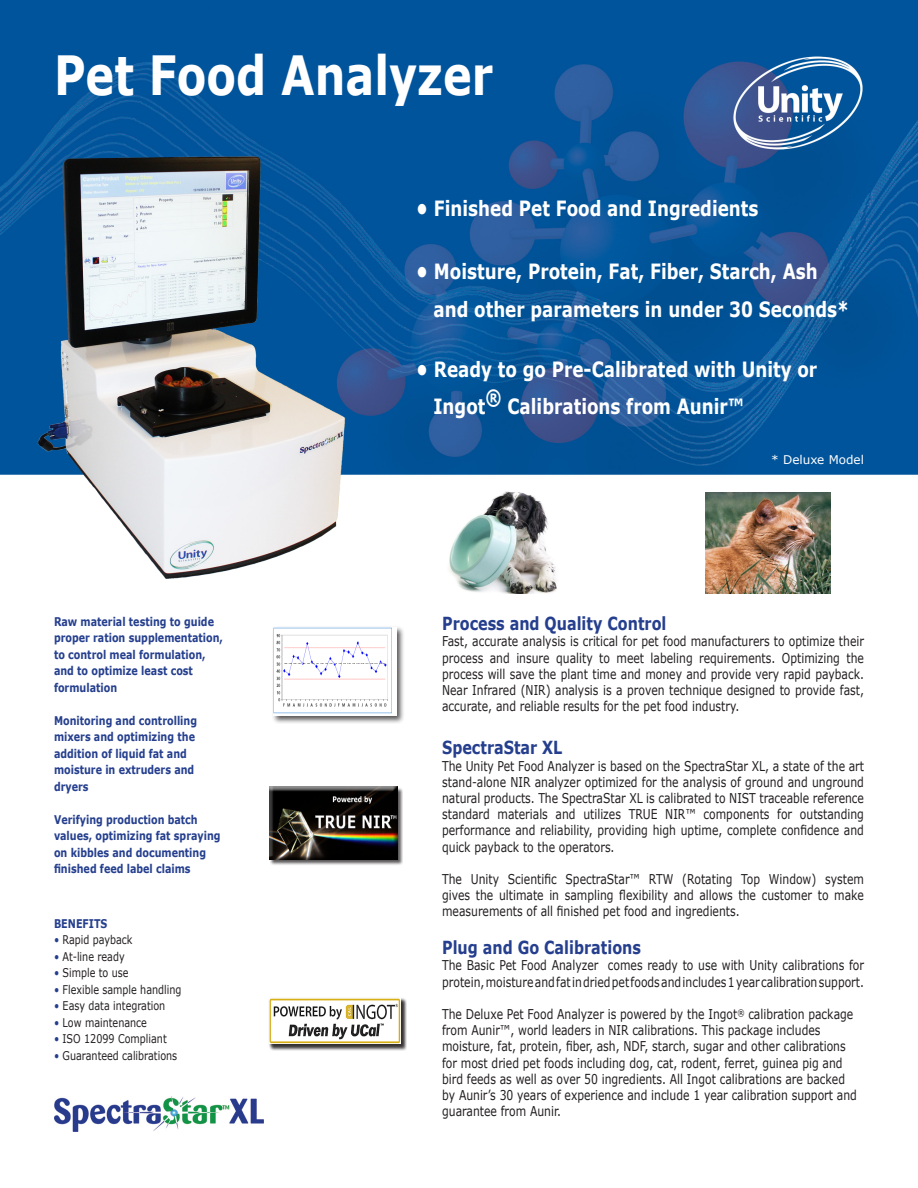
<style>
.page{position:relative;width:918px;height:1188px;background:#fff}
.page>*{position:absolute;margin:0;border:0;box-sizing:border-box;transform-origin:0 0}
.t1{font:700 54px "Verdana";color:#fff;scale:.8 1}
.t2{font:700 21px/37.5px "Verdana";color:#fff;scale:.8 1}
.t3{font:700 18px "Verdana";color:#253f8e;scale:.8 1}
.t4{font:13.5px/16.2px "Verdana";color:#231f20;text-align:justify;scale:.8 1}
.t5{font:700 12px/16.5px "Verdana";color:#253f8e;scale:.8 1}
.t6{font:12px "Verdana";color:#231f20;scale:.8 1}
.t7{font:12px "Verdana";color:#fff}
.s1{color:#253f8e}
</style>
<div class="page">
<img style="left:0;top:0;width:918px;height:582px">
<img style="left:27px;top:146px;width:324px;height:436px">
<img style="left:55px;top:1096px;width:208px;height:36px">
<img style="left:447px;top:489px;width:119px;height:104px">
<img style="left:705px;top:493px;width:125px;height:101px">
<img style="left:732px;top:54px;width:132px;height:98px">
<div style="left:268px;top:997px;width:138px;height:52px;background:#e6e5e6"></div>
<div style="left:270px;top:998px;width:136px;height:53px;background:#231f20;opacity:.75"></div>
<img style="left:269px;top:998px;width:131px;height:46px">
<div style="left:271px;top:625px;width:134px;height:99px;background:#231f20;opacity:.75"></div>
<img style="left:273px;top:627px;width:123px;height:89px">
<div style="left:269px;top:787px;width:134px;height:79px;background:#231f20;opacity:.75"></div>
<div style="left:267px;top:785px;width:135px;height:80px;background:#231f20;opacity:.75"></div>
<p class="t1" style="left:54px;top:37px;width:551px">Pet Food Analyzer</p>
<p class="t2" style="left:416px;top:189px;width:429px">• Finished Pet Food and Ingredients</p>
<p class="t2" style="left:433px;top:252px;width:521px;text-indent:-17px">• Moisture, Protein, Fat, Fiber, Starch, Ash and other parameters in under 30 Seconds*</p>
<p class="t2" style="left:433px;top:350px;width:481px;text-indent:-17px">• Ready to go Pre-Calibrated with Unity or<br>Ingot® Calibrations from Aunir™</p>
<p class="t5" style="left:54px;top:613px;width:213px">Raw material testing to guide proper ration supplementation, to control meal formulation, and to optimize least cost formulation</p>
<p class="t5" style="left:54px;top:712px;width:180px">Monitoring and controlling mixers and optimizing the addition of liquid fat and moisture in extruders and dryers</p>
<p class="t5" style="left:54px;top:811px;width:210px">Verifying production batch values, optimizing fat spraying on kibbles and documenting finished feed label claims</p>
<p class="t5" style="left:54px;top:915px;width:68px">BENEFITS</p>
<p class="t6" style="left:54px;top:931px;width:100px"><span class="s1">•</span> Rapid payback</p>
<p class="t6" style="left:54px;top:948px;width:90px"><span class="s1">•</span> At-line ready</p>
<p class="t6" style="left:54px;top:964px;width:95px"><span class="s1">•</span> Simple to use</p>
<p class="t6" style="left:54px;top:981px;width:161px"><span class="s1">•</span> Flexible sample handling</p>
<p class="t6" style="left:54px;top:997px;width:141px"><span class="s1">•</span> Easy data integration</p>
<p class="t6" style="left:54px;top:1014px;width:118px"><span class="s1">•</span> Low maintenance</p>
<p class="t6" style="left:54px;top:1030px;width:142px"><span class="s1">•</span> ISO 12099 Compliant</p>
<p class="t6" style="left:54px;top:1047px;width:156px"><span class="s1">•</span> Guaranteed calibrations</p>
<p class="t7" style="left:771px;top:451px;width:94px">* Deluxe Model</p>
<p class="t3" style="left:442px;top:611px;width:282px">Process and Quality Control</p>
<p class="t4" style="left:442px;top:633px;width:529px">Fast, accurate analysis is critical for pet food manufacturers to optimize their process and insure quality to meet labeling requirements. Optimizing the process will save the plant time and money and provide very rapid payback.<br>Near Infrared (NIR) analysis is a proven technique designed to provide fast, accurate, and reliable results for the pet food industry.</p>
<p class="t3" style="left:442px;top:735px;width:152px">SpectraStar XL</p>
<p class="t4" style="left:442px;top:757px;width:529px">The Unity Pet Food Analyzer is based on the SpectraStar XL, a state of the art stand-alone NIR analyzer optimized for the analysis of ground and unground natural products. The SpectraStar XL is calibrated to NIST traceable reference standard materials and utilizes TRUE NIR™ components for outstanding performance and reliability, providing high uptime, complete confidence and quick payback to the operators.</p>
<p class="t4" style="left:442px;top:871px;width:529px">The Unity Scientific SpectraStar™ RTW (Rotating Top Window) system gives the ultimate in sampling flexibility and allows the customer to make measurements of all finished pet food and ingredients.</p>
<p class="t3" style="left:442px;top:935px;width:250px">Plug and Go Calibrations</p>
<p class="t4" style="left:442px;top:957px;width:529px">The Basic Pet Food Analyzer comes ready to use with Unity calibrations for protein, moisture and fat in dried pet foods and includes 1 year calibration support.</p>
<p class="t4" style="left:442px;top:1006px;width:520px;text-align:left">The Deluxe Pet Food Analyzer is powered by the Ingot<sup>®</sup> calibration package from Aunir™, world leaders in NIR calibrations. This package includes moisture, fat, protein, fiber, ash, NDF, starch, sugar and other calibrations for most dried pet foods including dog, cat, rodent, ferret, guinea pig and bird feeds as well as over 50 ingredients. All Ingot calibrations are backed by Aunir’s 30 years of experience and include 1 year calibration support and guarantee from Aunir.</p>
</div>
